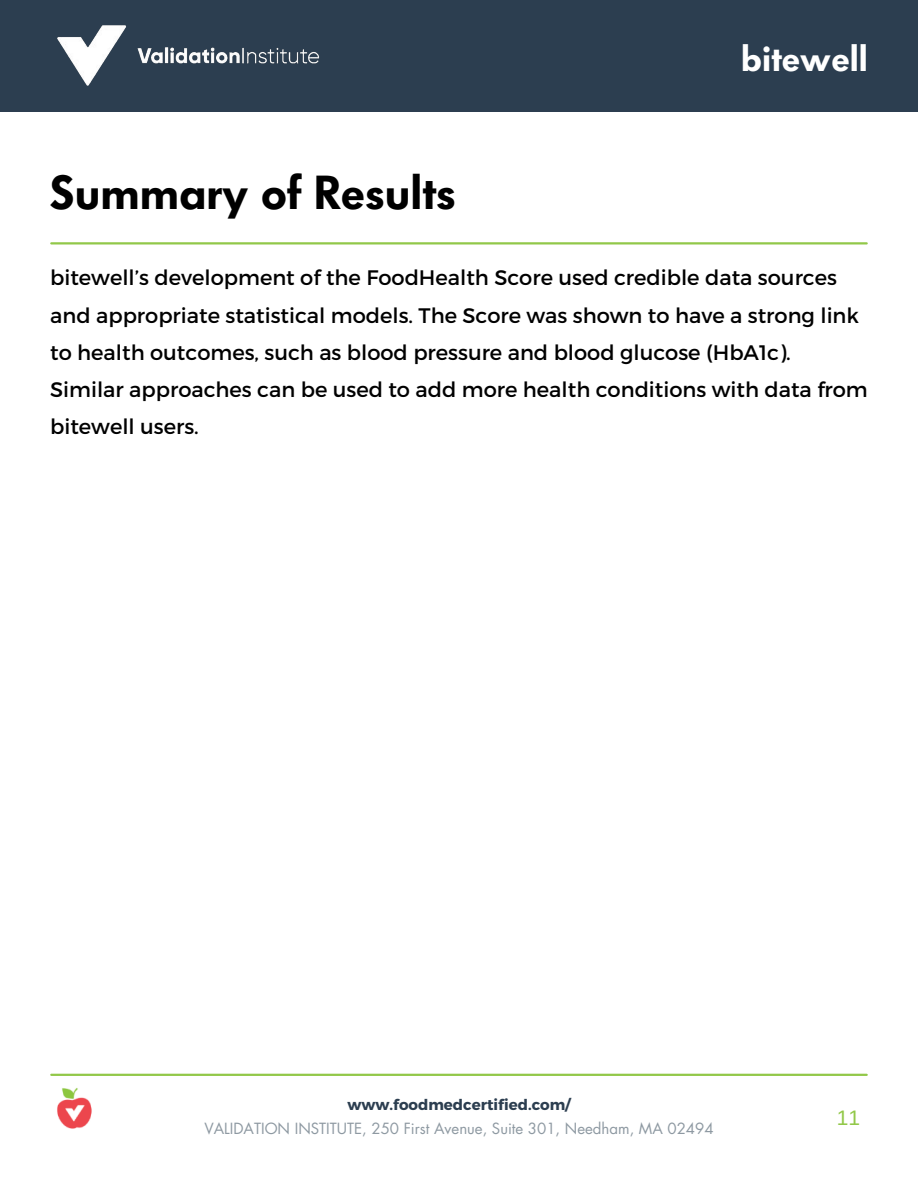
<style>
.page{position:relative;width:918px;height:1188px;background:#fff}
.page>*{position:absolute;margin:0;border:0;box-sizing:border-box;transform-origin:0 0}
.t1{font:600 47.25px "Futura BQ";color:#000}
.t2{font:600 36px "Futura BQ";color:#fff}
.t3{font:21px/37.2px "Montserrat";color:#000}
.t4{font:21px "Arimo";color:#92c849}
.t5{font:15px "Futura LT";color:#8e99a2}
.t6{font:700 15px "Montserrat";color:#2c3e50}
</style>
<div class="page">
<div style="left:0;top:0;width:918px;height:112px;background:#2c3e50"></div>
<img style="left:57px;top:25px;width:263px;height:61px">
<hr style="left:51px;top:1074px;width:816px;height:2px;background:#92c849">
<hr style="left:51px;top:242px;width:816px;height:3px;background:#92c849">
<img style="left:57px;top:1088px;width:35px;height:41px">
<h1 class="t1" style="left:50px;top:165px;width:407px">Summary of Results</h1>
<h2 class="t2" style="left:741px;top:38px;width:128px">bitewell</h2>
<p class="t3" style="left:50px;top:258px;width:819px">bitewell’s development of the FoodHealth Score used credible data sources and appropriate statistical models. The Score was shown to have a strong link to health outcomes, such as blood pressure and blood glucose (HbA1c).<br>Similar approaches can be used to add more health conditions with data from bitewell users.</p>
<p class="t6" style="left:347px;top:1095px;width:225px">www.foodmedcertified.com/</p>
<p class="t5" style="left:204px;top:1119px;width:511px">VALIDATION INSTITUTE, 250 First Avenue, Suite 301, Needham, MA 02494</p>
<p class="t4" style="left:837px;top:1106px;width:25px">11</p>
</div>
